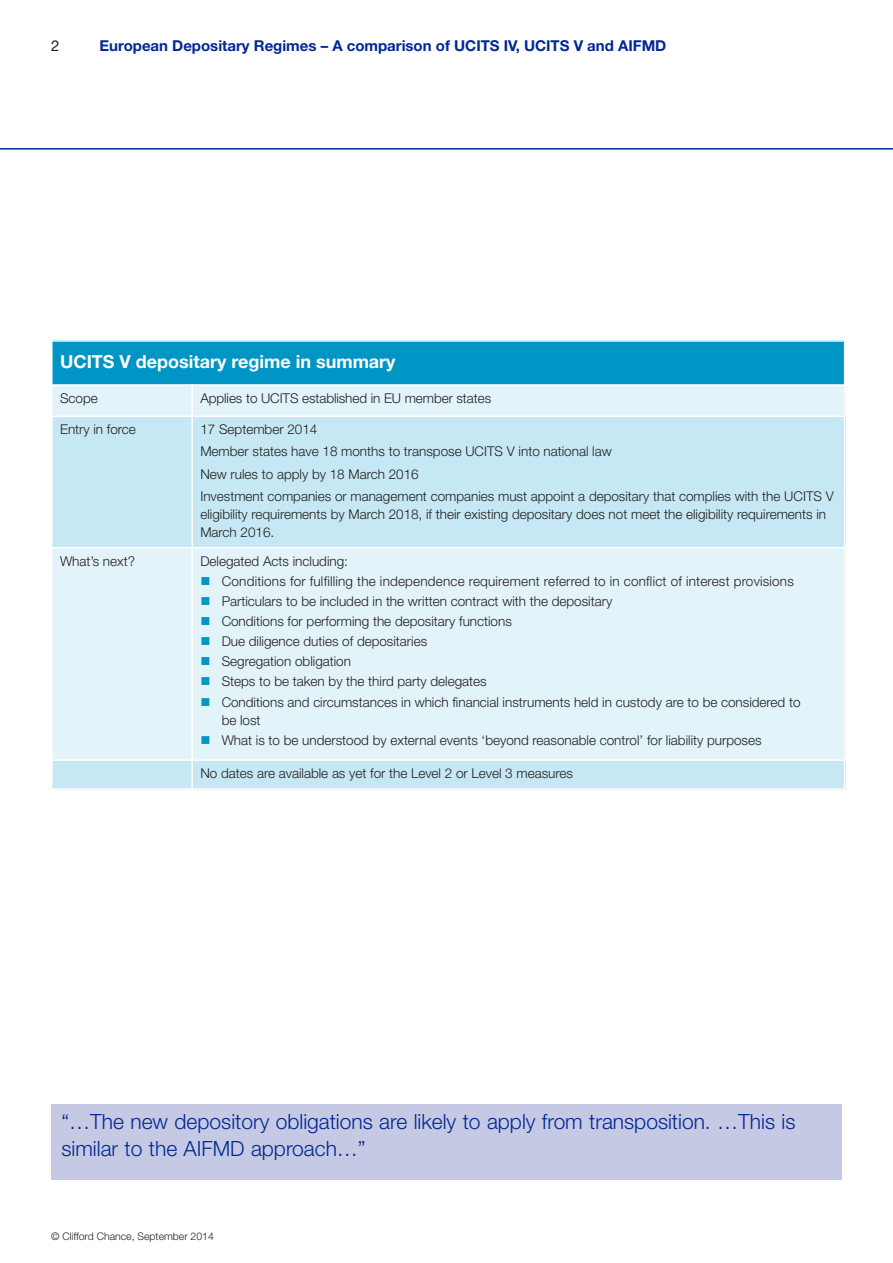
<style>
.page{position:relative;width:893px;height:1263px;background:#fff}
.page>*{position:absolute;margin:0;border:0;box-sizing:border-box;transform-origin:0 0}
.t1{font:300 21px/27px "Helvetica Neue LT";color:#002894}
.t2{font:700 18px "Helvetica Neue LT";color:#fff}
.t3{font:700 15px "Helvetica Neue LT";color:#002894}
.t4{font:15px "Helvetica Neue LT";color:#231f20}
.t5{font:300 13.5px/22.2px "Helvetica Neue LT";color:#231f20}
.t6{font:300 10.5px "Helvetica Neue LT";color:#231f20}
.s1{color:#0095c4}
</style>
<div class="page">
<hr style="left:0;top:148px;width:893px;height:2px;background:#002894">
<div style="left:51px;top:340px;width:794px;height:45px;background:#0095c4"></div>
<div style="left:51px;top:385px;width:141px;height:31px;background:#e2f3f9"></div>
<div style="left:192px;top:385px;width:653px;height:31px;background:#e2f3f9"></div>
<div style="left:51px;top:416px;width:141px;height:132px;background:#c6e8f5"></div>
<div style="left:192px;top:416px;width:653px;height:132px;background:#c6e8f5"></div>
<div style="left:51px;top:548px;width:141px;height:212px;background:#e2f3f9"></div>
<div style="left:192px;top:548px;width:653px;height:212px;background:#e2f3f9"></div>
<div style="left:51px;top:760px;width:141px;height:30px;background:#c6e8f5"></div>
<div style="left:192px;top:760px;width:653px;height:30px;background:#c6e8f5"></div>
<hr style="left:51px;top:340px;width:2px;height:450px;background:#fff">
<hr style="left:191px;top:384px;width:2px;height:406px;background:#fff">
<hr style="left:844px;top:340px;width:1px;height:450px;background:#fff">
<hr style="left:51px;top:340px;width:794px;height:2px;background:#fff">
<hr style="left:51px;top:384px;width:794px;height:2px;background:#fff">
<hr style="left:51px;top:415px;width:794px;height:2px;background:#fff">
<hr style="left:51px;top:547px;width:794px;height:1px;background:#fff">
<hr style="left:51px;top:759px;width:794px;height:2px;background:#fff">
<hr style="left:51px;top:788px;width:794px;height:2px;background:#fff">
<div style="left:51px;top:1104px;width:791px;height:76px;background:#c6c9e4"></div>
<p class="t4" style="left:51px;top:40px;width:10px">2</p>
<p class="t3" style="left:100px;top:40px;width:568px">European Depositary Regimes – A comparison of UCITS IV, UCITS V and AIFMD</p>
<h2 class="t2" style="left:60px;top:355px;width:337px">UCITS V depositary regime in summary</h2>
<p class="t5" style="left:60px;top:388px;width:39px">Scope</p>
<p class="t5" style="left:200px;top:388px;width:292px">Applies to UCITS established in EU member states</p>
<p class="t5" style="left:60px;top:419px;width:77px">Entry in force</p>
<p class="t5" style="left:200px;top:419px;width:635px">17 September 2014<br>Member states have 18 months to transpose UCITS V into national law<br>New rules to apply by 18 March 2016<br>Investment companies or management companies must appoint a depositary that complies with the UCITS V</p>
<p class="t5" style="left:200px;top:506px;width:627px;line-height:18px">eligibility requirements by March 2018, if their existing depositary does not meet the eligibility requirements in<br>March 2016.</p>
<p class="t5" style="left:60px;top:551px;width:76px">What’s next?</p>
<p class="t5" style="left:200px;top:551px;width:149px">Delegated Acts including:</p>
<p class="t5" style="left:200px;top:571px;width:595px"><span class="s1">■</span> Conditions for fulfilling the independence requirement referred to in conflict of interest provisions</p>
<p class="t5" style="left:200px;top:591px;width:413px"><span class="s1">■</span> Particulars to be included in the written contract with the depositary</p>
<p class="t5" style="left:200px;top:611px;width:313px"><span class="s1">■</span> Conditions for performing the depositary functions</p>
<p class="t5" style="left:200px;top:631px;width:228px"><span class="s1">■</span> Due diligence duties of depositaries</p>
<p class="t5" style="left:200px;top:652px;width:152px"><span class="s1">■</span> Segregation obligation</p>
<p class="t5" style="left:200px;top:672px;width:288px"><span class="s1">■</span> Steps to be taken by the third party delegates</p>
<p class="t5" style="left:222px;top:694px;width:580px;line-height:18px;text-indent:-21px"><span class="s1">■</span> Conditions and circumstances in which financial instruments held in custody are to be considered to be lost</p>
<p class="t5" style="left:200px;top:730px;width:563px"><span class="s1">■</span> What is to be understood by external events ‘beyond reasonable control’ for liability purposes</p>
<p class="t5" style="left:200px;top:763px;width:374px">No dates are available as yet for the Level 2 or Level 3 measures</p>
<h1 class="t1" style="left:62px;top:1110px;width:735px">“…The new depository obligations are likely to apply from transposition. …This is similar to the AIFMD approach…”</h1>
<p class="t6" style="left:51px;top:1233px;width:164px">© Clifford Chance, September 2014</p>
</div>
